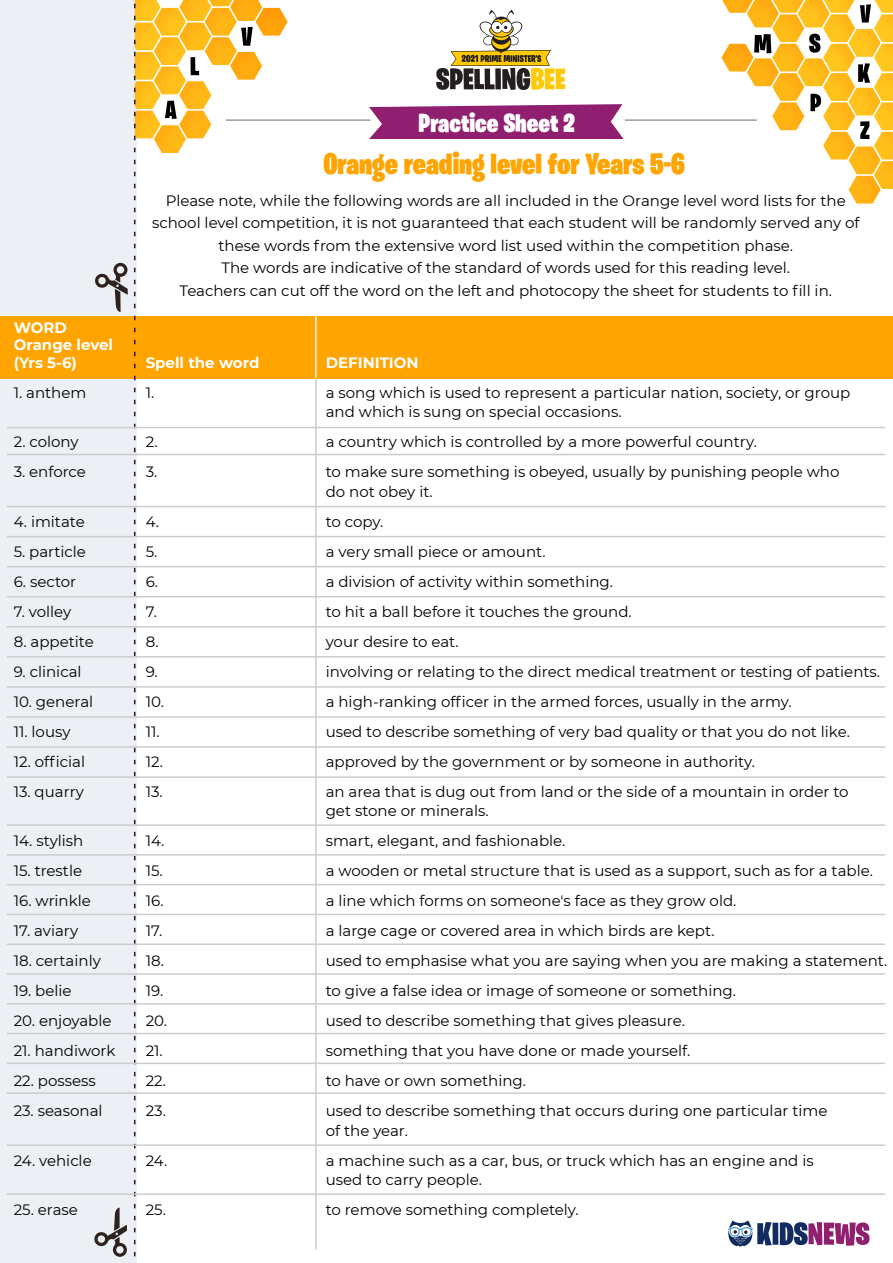
<style>
.page{position:relative;width:893px;height:1263px;background:#fff}
.page>*{position:absolute;margin:0;border:0;box-sizing:border-box;transform-origin:0 0}
.t1{font:900 30px "Burbank Big Condensed";color:#ffa400}
.t2{font:900 26.25px "Burbank Big Condensed";color:#fff}
.t3{font:15px/19.5px "Montserrat";color:#000}
.t4{font:700 15px/16.5px "Montserrat";color:#fff}
</style>
<div class="page">
<hr style="left:315px;top:317px;width:2px;height:932px;background:#ccc">
<div style="left:0;top:0;width:136px;height:1263px;background:#eceff3"></div>
<svg style="left:728px;top:1220px;width:44px;height:26px"></svg>
<div style="left:772px;top:1223px;width:6px;height:22px;background:#122b60"></div>
<svg style="left:780px;top:1222px;width:90px;height:24px"></svg>
<svg style="left:369px;top:104px;width:254px;height:35px;background:#9a337c"></svg>
<hr style="left:226px;top:119px;width:144px;height:2px;background:#9b9b9b">
<hr style="left:625px;top:119px;width:132px;height:2px;background:#9b9b9b">
<svg style="left:721px;top:0;width:172px;height:204px"></svg>
<div style="left:0;top:316px;width:893px;height:62px;background:#ffa400"></div>
<svg style="left:134px;top:0;width:154px;height:1263px"></svg>
<hr style="left:315px;top:315px;width:2px;height:63px;background:#fff">
<svg style="left:94px;top:1207px;width:33px;height:50px"></svg>
<svg style="left:95px;top:263px;width:33px;height:49px"></svg>
<hr style="left:7px;top:427px;width:878px;height:1px;background:#ccc">
<hr style="left:7px;top:454px;width:878px;height:1px;background:#ccc">
<hr style="left:7px;top:506px;width:878px;height:1px;background:#ccc">
<hr style="left:7px;top:536px;width:878px;height:1px;background:#ccc">
<hr style="left:7px;top:566px;width:878px;height:1px;background:#ccc">
<hr style="left:7px;top:596px;width:878px;height:1px;background:#ccc">
<hr style="left:7px;top:626px;width:878px;height:1px;background:#ccc">
<hr style="left:7px;top:656px;width:878px;height:2px;background:#ccc">
<hr style="left:7px;top:686px;width:878px;height:2px;background:#ccc">
<hr style="left:7px;top:716px;width:878px;height:2px;background:#ccc">
<hr style="left:7px;top:746px;width:878px;height:2px;background:#ccc">
<hr style="left:7px;top:776px;width:878px;height:2px;background:#ccc">
<hr style="left:7px;top:824px;width:878px;height:2px;background:#ccc">
<hr style="left:7px;top:854px;width:878px;height:2px;background:#ccc">
<hr style="left:7px;top:884px;width:878px;height:1px;background:#ccc">
<hr style="left:7px;top:914px;width:878px;height:1px;background:#ccc">
<hr style="left:7px;top:943px;width:878px;height:2px;background:#ccc">
<hr style="left:7px;top:973px;width:878px;height:2px;background:#ccc">
<hr style="left:7px;top:1003px;width:878px;height:1px;background:#ccc">
<hr style="left:7px;top:1033px;width:878px;height:1px;background:#ccc">
<hr style="left:7px;top:1062px;width:878px;height:2px;background:#ccc">
<hr style="left:7px;top:1092px;width:878px;height:2px;background:#ccc">
<hr style="left:7px;top:1144px;width:878px;height:2px;background:#ccc">
<hr style="left:7px;top:1193px;width:878px;height:2px;background:#ccc">
<svg style="left:436px;top:10px;width:129px;height:80px"></svg>
<h2 class="t2" style="left:419px;top:106px;width:158px">Practice Sheet 2</h2>
<h1 class="t1" style="left:323px;top:145px;width:363px">Orange reading level for Years 5-6</h1>
<p class="t3" style="left:152px;top:189px;width:709px;line-height:22.5px;text-align:center">Please note, while the following words are all included in the Orange level word lists for the school level competition, it is not guaranteed that each student will be randomly served any of these words from the extensive word list used within the competition phase.<br>The words are indicative of the standard of words used for this reading level.<br>Teachers can cut off the word on the left and photocopy the sheet for students to fill in.</p>
<p class="t4" style="left:14px;top:319px;width:101px">WORD<br>Orange level</p>
<p class="t4" style="left:14px;top:353px;width:65px">(Yrs 5-6)</p>
<p class="t4" style="left:146px;top:353px;width:115px">Spell the word</p>
<p class="t4" style="left:326px;top:353px;width:94px">DEFINITION</p>
<p class="t3" style="left:14px;top:382px;width:74px">1. anthem</p>
<p class="t3" style="left:146px;top:382px;width:10px">1.</p>
<p class="t3" style="left:326px;top:382px;width:526px">a song which is used to represent a particular nation, society, or group and which is sung on special occasions.</p>
<p class="t3" style="left:14px;top:431px;width:67px">2. colony</p>
<p class="t3" style="left:146px;top:431px;width:13px">2.</p>
<p class="t3" style="left:326px;top:431px;width:433px">a country which is controlled by a more powerful country.</p>
<p class="t3" style="left:14px;top:461px;width:74px">3. enforce</p>
<p class="t3" style="left:146px;top:461px;width:13px">3.</p>
<p class="t3" style="left:326px;top:461px;width:515px">to make sure something is obeyed, usually by punishing people who do not obey it.</p>
<p class="t3" style="left:14px;top:511px;width:73px">4. imitate</p>
<p class="t3" style="left:146px;top:511px;width:15px">4.</p>
<p class="t3" style="left:326px;top:511px;width:59px">to copy.</p>
<p class="t3" style="left:14px;top:541px;width:74px">5. particle</p>
<p class="t3" style="left:146px;top:541px;width:13px">5.</p>
<p class="t3" style="left:326px;top:541px;width:221px">a very small piece or amount.</p>
<p class="t3" style="left:14px;top:571px;width:64px">6. sector</p>
<p class="t3" style="left:146px;top:571px;width:14px">6.</p>
<p class="t3" style="left:326px;top:571px;width:289px">a division of activity within something.</p>
<p class="t3" style="left:14px;top:601px;width:59px">7. volley</p>
<p class="t3" style="left:146px;top:601px;width:13px">7.</p>
<p class="t3" style="left:326px;top:601px;width:308px">to hit a ball before it touches the ground.</p>
<p class="t3" style="left:14px;top:631px;width:82px">8. appetite</p>
<p class="t3" style="left:146px;top:631px;width:14px">8.</p>
<p class="t3" style="left:326px;top:631px;width:135px">your desire to eat.</p>
<p class="t3" style="left:14px;top:661px;width:69px">9. clinical</p>
<p class="t3" style="left:146px;top:661px;width:14px">9.</p>
<p class="t3" style="left:326px;top:661px;width:556px">involving or relating to the direct medical treatment or testing of patients.</p>
<p class="t3" style="left:14px;top:691px;width:81px">10. general</p>
<p class="t3" style="left:146px;top:691px;width:20px">10.</p>
<p class="t3" style="left:326px;top:691px;width:467px">a high-ranking officer in the armed forces, usually in the army.</p>
<p class="t3" style="left:14px;top:721px;width:58px">11. lousy</p>
<p class="t3" style="left:146px;top:721px;width:16px">11.</p>
<p class="t3" style="left:326px;top:721px;width:526px">used to describe something of very bad quality or that you do not like.</p>
<p class="t3" style="left:14px;top:751px;width:73px">12. official</p>
<p class="t3" style="left:146px;top:751px;width:19px">12.</p>
<p class="t3" style="left:326px;top:751px;width:431px">approved by the government or by someone in authority.</p>
<p class="t3" style="left:14px;top:781px;width:72px">13. quarry</p>
<p class="t3" style="left:146px;top:781px;width:19px">13.</p>
<p class="t3" style="left:326px;top:781px;width:524px">an area that is dug out from land or the side of a mountain in order to get stone or minerals.</p>
<p class="t3" style="left:14px;top:830px;width:71px">14. stylish</p>
<p class="t3" style="left:146px;top:830px;width:20px">14.</p>
<p class="t3" style="left:326px;top:830px;width:241px">smart, elegant, and fashionable.</p>
<p class="t3" style="left:14px;top:860px;width:70px">15. trestle</p>
<p class="t3" style="left:146px;top:860px;width:19px">15.</p>
<p class="t3" style="left:326px;top:860px;width:549px">a wooden or metal structure that is used as a support, such as for a table.</p>
<p class="t3" style="left:14px;top:890px;width:79px">16. wrinkle</p>
<p class="t3" style="left:146px;top:890px;width:19px">16.</p>
<p class="t3" style="left:326px;top:890px;width:412px">a line which forms on someone's face as they grow old.</p>
<p class="t3" style="left:14px;top:920px;width:66px">17. aviary</p>
<p class="t3" style="left:146px;top:920px;width:18px">17.</p>
<p class="t3" style="left:326px;top:920px;width:390px">a large cage or covered area in which birds are kept.</p>
<p class="t3" style="left:14px;top:950px;width:89px">18. certainly</p>
<p class="t3" style="left:146px;top:950px;width:20px">18.</p>
<p class="t3" style="left:326px;top:950px;width:563px">used to emphasise what you are saying when you are making a statement.</p>
<p class="t3" style="left:14px;top:980px;width:59px">19. belie</p>
<p class="t3" style="left:146px;top:980px;width:19px">19.</p>
<p class="t3" style="left:326px;top:980px;width:412px">to give a false idea or image of someone or something.</p>
<p class="t3" style="left:14px;top:1010px;width:99px">20. enjoyable</p>
<p class="t3" style="left:146px;top:1010px;width:23px">20.</p>
<p class="t3" style="left:326px;top:1010px;width:361px">used to describe something that gives pleasure.</p>
<p class="t3" style="left:14px;top:1040px;width:103px">21. handiwork</p>
<p class="t3" style="left:146px;top:1040px;width:19px">21.</p>
<p class="t3" style="left:326px;top:1040px;width:366px">something that you have done or made yourself.</p>
<p class="t3" style="left:14px;top:1070px;width:84px">22. possess</p>
<p class="t3" style="left:146px;top:1070px;width:22px">22.</p>
<p class="t3" style="left:326px;top:1070px;width:202px">to have or own something.</p>
<p class="t3" style="left:14px;top:1100px;width:90px">23. seasonal</p>
<p class="t3" style="left:146px;top:1100px;width:22px">23.</p>
<p class="t3" style="left:326px;top:1100px;width:503px">used to describe something that occurs during one particular time of the year.</p>
<p class="t3" style="left:14px;top:1150px;width:80px">24. vehicle</p>
<p class="t3" style="left:146px;top:1150px;width:23px">24.</p>
<p class="t3" style="left:326px;top:1150px;width:490px">a machine such as a car, bus, or truck which has an engine and is used to carry people.</p>
<p class="t3" style="left:14px;top:1199px;width:66px">25. erase</p>
<p class="t3" style="left:146px;top:1199px;width:22px">25.</p>
<p class="t3" style="left:326px;top:1199px;width:255px">to remove something completely.</p>
</div>
